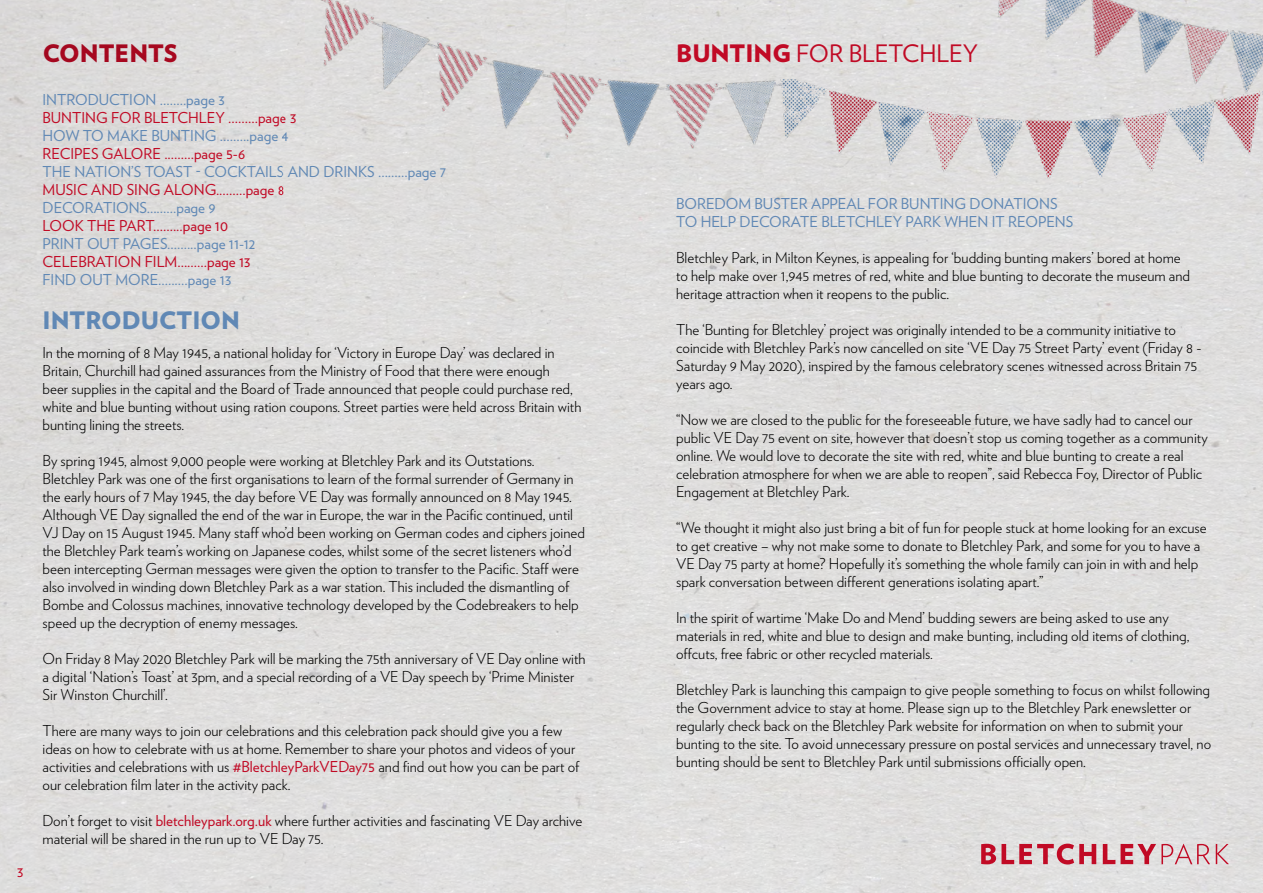
<style>
.page{position:relative;width:1263px;height:893px;background:#fff}
.page>*{position:absolute;margin:0;border:0;box-sizing:border-box;transform-origin:0 0}
.t1{font:24px "Verlag";color:#c10a25}
.t2{font:900 24px "Verlag";color:#6088b5}
.t3{font:900 24px "Verlag";color:#c10a25}
.t4{font:300 15px/18px "Verlag";color:#000}
.t5{font:15px/18px "Verlag";color:#6088b5}
.t6{font:15px "Verlag";color:#c10a25}
.s1{font-weight:400;color:#c10a25}
.s2{font-weight:900}
</style>
<div class="page">
<svg style="left:1216px;top:844px;width:13px;height:20px"></svg>
<svg style="left:981px;top:844px;width:115px;height:20px"></svg>
<svg style="left:1103px;top:844px;width:107px;height:20px"></svg>
<img style="left:298px;top:0;width:487px;height:197px">
<img style="left:719px;top:80px;width:544px;height:117px">
<img style="left:785px;top:0;width:478px;height:141px">
<p class="t6" style="left:17px;top:860px;width:8px">3</p>
<h1 class="t3" style="left:43px;top:33px;width:136px">CONTENTS</h1>
<p class="t5" style="left:43px;top:89px;width:184px">INTRODUCTION ........page 3</p>
<p class="t6" style="left:43px;top:106px;width:255px">BUNTING FOR BLETCHLEY .........page 3</p>
<p class="t5" style="left:43px;top:125px;width:248px">HOW TO MAKE BUNTING .........page 4</p>
<p class="t6" style="left:43px;top:142px;width:204px">RECIPES GALORE .........page 5-6</p>
<p class="t5" style="left:43px;top:161px;width:405px">THE NATION’S TOAST - COCKTAILS AND DRINKS .........page 7</p>
<p class="t6" style="left:43px;top:178px;width:244px">MUSIC AND SING ALONG.........page 8</p>
<p class="t5" style="left:43px;top:197px;width:175px">DECORATIONS.........page 9</p>
<p class="t6" style="left:43px;top:214px;width:187px">LOOK THE PART.........page 10</p>
<p class="t5" style="left:43px;top:233px;width:214px">PRINT OUT PAGES.........page 11-12</p>
<p class="t6" style="left:43px;top:250px;width:210px">CELEBRATION FILM.........page 13</p>
<p class="t5" style="left:43px;top:269px;width:190px">FIND OUT MORE.........page 13</p>
<h1 class="t2" style="left:43px;top:300px;width:199px">INTRODUCTION</h1>
<p class="t4" style="left:43px;top:342px;width:540px">In the morning of 8 May 1945, a national holiday for ‘Victory in Europe Day’ was declared in Britain, Churchill had gained assurances from the Ministry of Food that there were enough<br>beer supplies in the capital and the Board of Trade announced that people could purchase red, white and blue bunting without using ration coupons. Street parties were held across Britain with bunting lining the streets.</p>
<p class="t4" style="left:43px;top:450px;width:544px">By spring 1945, almost 9,000 people were working at Bletchley Park and its Outstations.<br>Bletchley Park was one of the first organisations to learn of the formal surrender of Germany in the early hours of 7 May 1945, the day before VE Day was formally announced on 8 May 1945.<br>Although VE Day signalled the end of the war in Europe, the war in the Pacific continued, until VJ Day on 15 August 1945. Many staff who’d been working on German codes and ciphers joined the Bletchley Park team’s working on Japanese codes, whilst some of the secret listeners who’d been intercepting German messages were given the option to transfer to the Pacific. Staff were also involved in winding down Bletchley Park as a war station. This included the dismantling of Bombe and Colossus machines, innovative technology developed by the Codebreakers to help speed up the decryption of enemy messages.</p>
<p class="t4" style="left:43px;top:648px;width:544px">On Friday 8 May 2020 Bletchley Park will be marking the 75th anniversary of VE Day online with a digital ‘Nation’s Toast’ at 3pm, and a special recording of a VE Day speech by ‘Prime Minister<br>Sir Winston Churchill’.</p>
<p class="t4" style="left:43px;top:720px;width:538px">There are many ways to join our celebrations and this celebration pack should give you a few ideas on how to celebrate with us at home. Remember to share your photos and videos of your activities and celebrations with us <span class="s1">#BletchleyParkVEDay75</span> and find out how you can be part of our celebration film later in the activity pack.</p>
<p class="t4" style="left:43px;top:810px;width:541px">Don’t forget to visit <span class="s1">bletchleypark.org.uk</span> where further activities and fascinating VE Day archive material will be shared in the run up to VE Day 75.</p>
<h1 class="t1" style="left:676px;top:35px;width:303px"><span class="s2">BUNTING</span> FOR BLETCHLEY</h1>
<p class="t5" style="left:676px;top:194px;width:399px">BOREDOM BUSTER APPEAL FOR BUNTING DONATIONS<br>TO HELP DECORATE BLETCHLEY PARK WHEN IT REOPENS</p>
<p class="t4" style="left:676px;top:248px;width:515px">Bletchley Park, in Milton Keynes, is appealing for ‘budding bunting makers’ bored at home to help make over 1,945 metres of red, white and blue bunting to decorate the museum and heritage attraction when it reopens to the public.</p>
<p class="t4" style="left:676px;top:320px;width:527px">The ‘Bunting for Bletchley’ project was originally intended to be a community initiative to coincide with Bletchley Park’s now cancelled on site ‘VE Day 75 Street Party’ event (Friday 8 - Saturday 9 May 2020), inspired by the famous celebratory scenes witnessed across Britain 75 years ago.</p>
<p class="t4" style="left:676px;top:410px;width:533px">“Now we are closed to the public for the foreseeable future, we have sadly had to cancel our public VE Day 75 event on site, however that doesn’t stop us coming together as a community online. We would love to decorate the site with red, white and blue bunting to create a real celebration atmosphere for when we are able to reopen”, said Rebecca Foy, Director of Public Engagement at Bletchley Park.</p>
<p class="t4" style="left:676px;top:518px;width:532px">“We thought it might also just bring a bit of fun for people stuck at home looking for an excuse to get creative – why not make some to donate to Bletchley Park, and some for you to have a VE Day 75 party at home? Hopefully it’s something the whole family can join in with and help spark conversation between different generations isolating apart.”</p>
<p class="t4" style="left:676px;top:608px;width:515px">In the spirit of wartime ‘Make Do and Mend’ budding sewers are being asked to use any materials in red, white and blue to design and make bunting, including old items of clothing, offcuts, free fabric or other recycled materials.</p>
<p class="t4" style="left:676px;top:680px;width:536px">Bletchley Park is launching this campaign to give people something to focus on whilst following the Government advice to stay at home. Please sign up to the Bletchley Park enewsletter or regularly check back on the Bletchley Park website for information on when to submit your bunting to the site. To avoid unnecessary pressure on postal services and unnecessary travel, no bunting should be sent to Bletchley Park until submissions officially open.</p>
</div>
